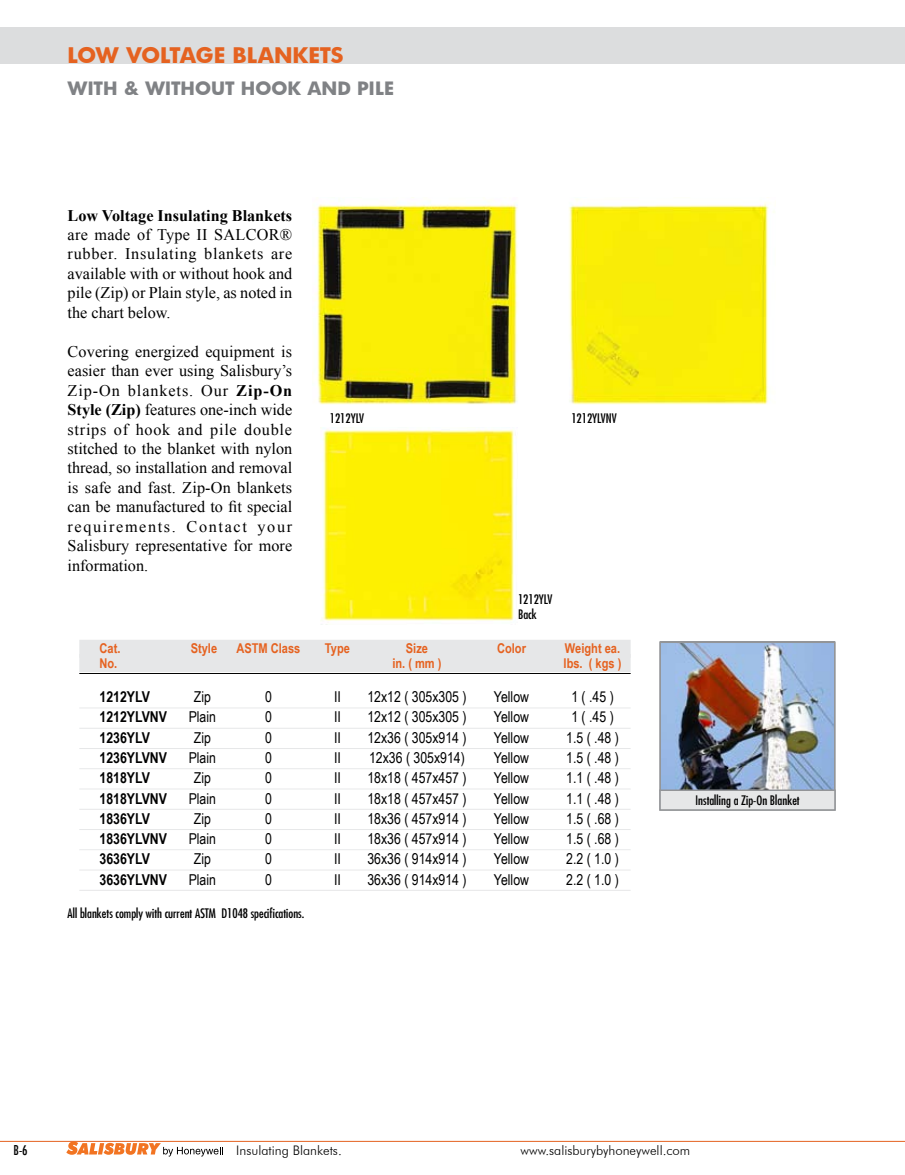
<style>
.page{position:relative;width:905px;height:1175px;background:#fff}
.page>*{position:absolute;margin:0;border:0;box-sizing:border-box;transform-origin:0 0}
.t1{font:700 21px "Futura";letter-spacing:-.005em;color:#e56220}
.t2{font:700 18px "Futura";color:#808285}
.t3{font:16.2px/19.5px "Times New Roman";color:#000;text-align:justify}
.t4{font:700 16.2px "Times New Roman";color:#000}
.t5{font:15px "Arial Narrow";color:#000}
.t6{font:700 15px "Arial Narrow";color:#000}
.t7{font:700 13.5px "Arial Narrow";color:#e56220}
.t8{font:300 13.2px "Futura BT";color:#000}
.t9{font:condensed 13.2px "Futura";color:#000}
.t10{font:condensed 12.75px/15.3px "Futura";color:#000}
.s1{font-weight:700}
</style>
<div class="page">
<hr style="left:0;top:1141px;width:904px;height:1px;background:#e56220">
<svg style="left:66px;top:1141px;width:157px;height:15px"></svg>
<div style="left:0;top:27px;width:904px;height:36px;background:#dcddde"></div>
<img style="left:320px;top:427px;width:194px;height:194px">
<img style="left:316px;top:199px;width:459px;height:206px">
<div style="left:79px;top:639px;width:551px;height:18px;background:#e6e7e8"></div>
<div style="left:79px;top:654px;width:551px;height:18px;background:#e6e7e8"></div>
<hr style="left:79px;top:673px;width:551px;height:1px;background:#000">
<hr style="left:79px;top:707px;width:551px;height:1px;background:#e6e7e8">
<hr style="left:79px;top:728px;width:551px;height:1px;background:#e6e7e8">
<hr style="left:79px;top:748px;width:551px;height:1px;background:#e6e7e8">
<hr style="left:79px;top:768px;width:551px;height:1px;background:#e6e7e8">
<hr style="left:79px;top:788px;width:551px;height:1px;background:#e6e7e8">
<hr style="left:79px;top:809px;width:551px;height:1px;background:#e6e7e8">
<hr style="left:79px;top:829px;width:551px;height:1px;background:#e6e7e8">
<hr style="left:79px;top:849px;width:551px;height:1px;background:#e6e7e8">
<hr style="left:79px;top:869px;width:551px;height:1px;background:#e6e7e8">
<hr style="left:79px;top:890px;width:551px;height:1px;background:#e6e7e8">
<img style="left:662px;top:644px;width:170px;height:144px">
<div style="left:659px;top:641px;width:176px;height:169px;border:2px solid #939598"></div>
<div style="left:659px;top:789px;width:176px;height:21px;background:#e6e7e8;border:2px solid #939598"></div>
<p class="t1" style="left:68px;top:41px;width:18px">LOW</p>
<p class="t1" style="left:126px;top:41px;width:219px">VO LTAG E BLANKETS</p>
<p class="t2" style="left:68px;top:75px;width:129px">WITH &amp; WITHOU</p>
<p class="t2" style="left:225px;top:75px;width:32px">T HOO</p>
<p class="t2" style="left:287px;top:75px;width:108px">K AND PILE</p>
<p class="t4" style="left:68px;top:204px;width:226px">Low Voltage Insulating Blankets</p>
<p class="t3" style="left:68px;top:225px;width:226px">are made of Type II SALCOR® rubber. Insulating blankets are available with or without hook and pile (Zip) or Plain style, as noted in the chart below.</p>
<p class="t3" style="left:68px;top:341px;width:226px">Covering energized equipment is easier than ever using Salisbury’s Zip-On blankets. Our <span class="s1">Zip-On Style (Zip)</span> features one-inch wide strips of hook and pile double stitched to the blanket with nylon thread, so installation and removal is safe and fast. Zip-On blankets can be manufactured to fit special requirements. Contact your Salisbury representative for more information.</p>
<p class="t10" style="left:330px;top:410px;width:36px">1212YLV</p>
<p class="t10" style="left:571px;top:410px;width:47px">1212YLVNV</p>
<p class="t10" style="left:518px;top:591px;width:36px">1212YLV<br>Back</p>
<p class="t7" style="left:100px;top:638px;width:22px">Cat.</p>
<p class="t7" style="left:191px;top:638px;width:28px">Style</p>
<p class="t7" style="left:236px;top:638px;width:65px">ASTM Class</p>
<p class="t7" style="left:325px;top:638px;width:27px">Type</p>
<p class="t7" style="left:406px;top:638px;width:24px">Size</p>
<p class="t7" style="left:497px;top:638px;width:30px">Color</p>
<p class="t7" style="left:565px;top:638px;width:57px">Weight ea.</p>
<p class="t7" style="left:100px;top:652px;width:19px">No.</p>
<p class="t7" style="left:392px;top:652px;width:51px">in. ( mm )</p>
<p class="t7" style="left:563px;top:652px;width:59px">lbs. ( kgs )</p>
<p class="t6" style="left:100px;top:685px;width:52px">1212YLV</p>
<p class="t5" style="left:194px;top:686px;width:19px">Zip</p>
<p class="t5" style="left:265px;top:686px;width:8px">0</p>
<p class="t5" style="left:334px;top:686px;width:8px">II</p>
<p class="t5" style="left:367px;top:686px;width:101px">12x12 ( 305x305 )</p>
<p class="t5" style="left:494px;top:686px;width:37px">Yellow</p>
<p class="t5" style="left:571px;top:686px;width:44px">1 ( .45 )</p>
<p class="t6" style="left:100px;top:706px;width:69px">1212YLVNV</p>
<p class="t5" style="left:189px;top:706px;width:29px">Plain</p>
<p class="t5" style="left:265px;top:706px;width:8px">0</p>
<p class="t5" style="left:334px;top:706px;width:8px">II</p>
<p class="t5" style="left:367px;top:706px;width:101px">12x12 ( 305x305 )</p>
<p class="t5" style="left:494px;top:706px;width:37px">Yellow</p>
<p class="t5" style="left:571px;top:706px;width:44px">1 ( .45 )</p>
<p class="t6" style="left:100px;top:726px;width:52px">1236YLV</p>
<p class="t5" style="left:194px;top:726px;width:19px">Zip</p>
<p class="t5" style="left:265px;top:726px;width:8px">0</p>
<p class="t5" style="left:334px;top:726px;width:8px">II</p>
<p class="t5" style="left:367px;top:726px;width:101px">12x36 ( 305x914 )</p>
<p class="t5" style="left:494px;top:726px;width:37px">Yellow</p>
<p class="t5" style="left:566px;top:726px;width:54px">1.5 ( .48 )</p>
<p class="t6" style="left:100px;top:746px;width:69px">1236YLVNV</p>
<p class="t5" style="left:189px;top:746px;width:29px">Plain</p>
<p class="t5" style="left:265px;top:746px;width:8px">0</p>
<p class="t5" style="left:334px;top:746px;width:8px">II</p>
<p class="t5" style="left:369px;top:746px;width:97px">12x36 ( 305x914)</p>
<p class="t5" style="left:494px;top:746px;width:37px">Yellow</p>
<p class="t5" style="left:566px;top:746px;width:54px">1.5 ( .48 )</p>
<p class="t6" style="left:100px;top:766px;width:52px">1818YLV</p>
<p class="t5" style="left:194px;top:767px;width:19px">Zip</p>
<p class="t5" style="left:265px;top:767px;width:8px">0</p>
<p class="t5" style="left:334px;top:767px;width:8px">II</p>
<p class="t5" style="left:367px;top:767px;width:101px">18x18 ( 457x457 )</p>
<p class="t5" style="left:494px;top:767px;width:37px">Yellow</p>
<p class="t5" style="left:566px;top:767px;width:54px">1.1 ( .48 )</p>
<p class="t6" style="left:100px;top:787px;width:69px">1818YLVNV</p>
<p class="t5" style="left:189px;top:787px;width:29px">Plain</p>
<p class="t5" style="left:265px;top:787px;width:8px">0</p>
<p class="t5" style="left:334px;top:787px;width:8px">II</p>
<p class="t5" style="left:367px;top:787px;width:101px">18x18 ( 457x457 )</p>
<p class="t5" style="left:494px;top:787px;width:37px">Yellow</p>
<p class="t5" style="left:566px;top:787px;width:54px">1.1 ( .48 )</p>
<p class="t6" style="left:100px;top:807px;width:52px">1836YLV</p>
<p class="t5" style="left:194px;top:807px;width:19px">Zip</p>
<p class="t5" style="left:265px;top:807px;width:8px">0</p>
<p class="t5" style="left:334px;top:807px;width:8px">II</p>
<p class="t5" style="left:367px;top:807px;width:101px">18x36 ( 457x914 )</p>
<p class="t5" style="left:494px;top:807px;width:37px">Yellow</p>
<p class="t5" style="left:566px;top:807px;width:54px">1.5 ( .68 )</p>
<p class="t6" style="left:100px;top:827px;width:69px">1836YLVNV</p>
<p class="t5" style="left:189px;top:827px;width:29px">Plain</p>
<p class="t5" style="left:265px;top:827px;width:8px">0</p>
<p class="t5" style="left:334px;top:827px;width:8px">II</p>
<p class="t5" style="left:367px;top:827px;width:101px">18x36 ( 457x914 )</p>
<p class="t5" style="left:494px;top:827px;width:37px">Yellow</p>
<p class="t5" style="left:566px;top:827px;width:54px">1.5 ( .68 )</p>
<p class="t6" style="left:100px;top:847px;width:52px">3636YLV</p>
<p class="t5" style="left:194px;top:848px;width:19px">Zip</p>
<p class="t5" style="left:265px;top:848px;width:8px">0</p>
<p class="t5" style="left:334px;top:848px;width:8px">II</p>
<p class="t5" style="left:367px;top:848px;width:101px">36x36 ( 914x914 )</p>
<p class="t5" style="left:494px;top:848px;width:37px">Yellow</p>
<p class="t5" style="left:566px;top:848px;width:54px">2.2 ( 1.0 )</p>
<p class="t6" style="left:100px;top:868px;width:69px">3636YLVNV</p>
<p class="t5" style="left:189px;top:868px;width:29px">Plain</p>
<p class="t5" style="left:265px;top:868px;width:8px">0</p>
<p class="t5" style="left:334px;top:868px;width:8px">II</p>
<p class="t5" style="left:367px;top:868px;width:101px">36x36 ( 914x914 )</p>
<p class="t5" style="left:494px;top:868px;width:37px">Yellow</p>
<p class="t5" style="left:566px;top:868px;width:54px">2.2 ( 1.0 )</p>
<p class="t10" style="left:68px;top:905px;width:238px">All blankets comply with current ASTM D1048 specifications.</p>
<p class="t10" style="left:695px;top:792px;width:106px">Installing a Zip-On Blanket</p>
<p class="t9" style="left:14px;top:1141px;width:16px">B-6</p>
<p class="t8" style="left:236px;top:1141px;width:107px">Insulating Blankets.</p>
<p class="t8" style="left:520px;top:1141px;width:171px">www.salisburybyhoneywell.com</p>
</div>
